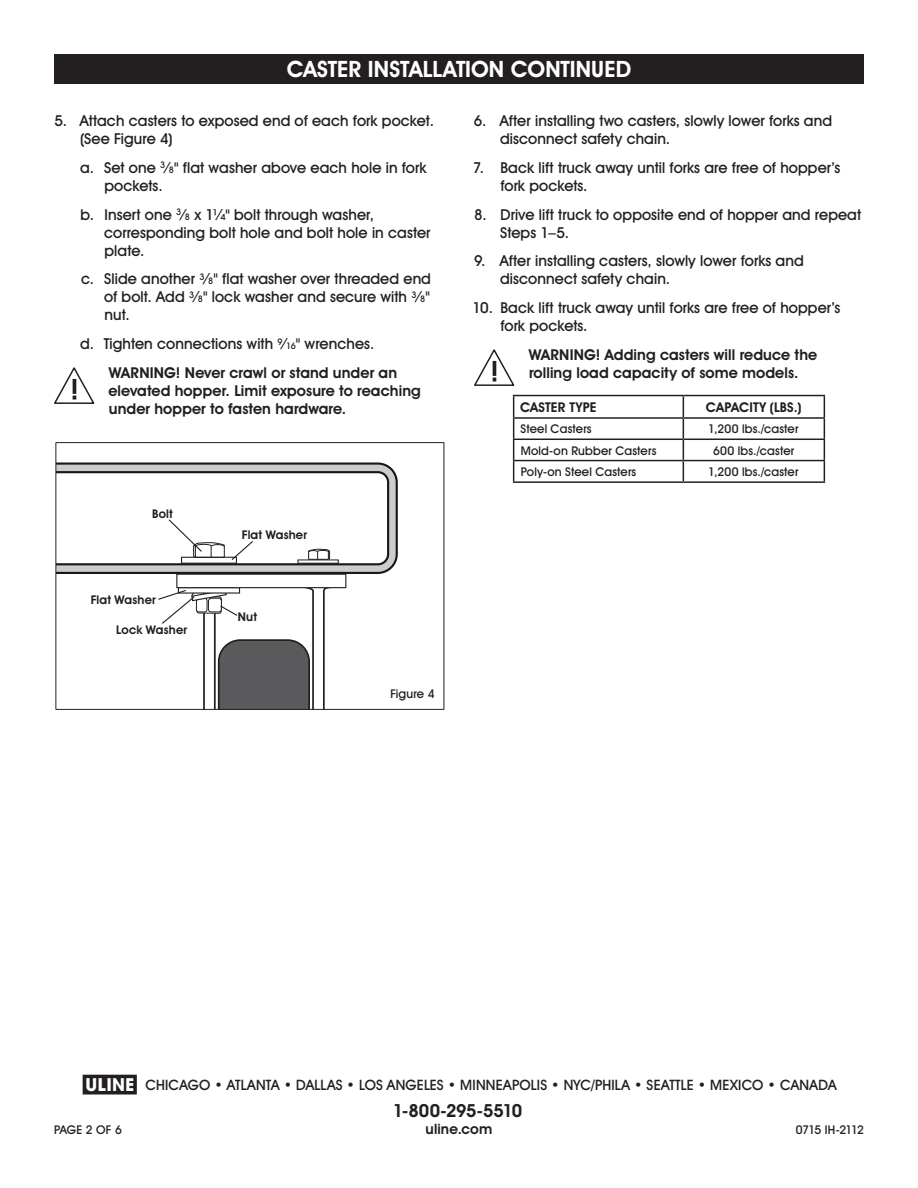
<style>
.page{position:relative;width:918px;height:1188px;background:#fff}
.page>*{position:absolute;margin:0;border:0;box-sizing:border-box;transform-origin:0 0}
.t1{font:700 22.5px "Uline Two Knine";letter-spacing:.005em;color:#fff}
.t2{font:700 18px "Uline Two Knine";letter-spacing:-.02em;color:#231f20}
.t3{font:15px/18px "Uline Two Knine";letter-spacing:.005em;color:#231f20}
.t4{font:700 15px/18px "Uline Two Knine";letter-spacing:.005em;color:#231f20}
.t5{font:14.25px "Uline Two Knine";letter-spacing:.01em;color:#231f20}
.t6{font:700 14.25px "Uline Two Knine";letter-spacing:.01em;color:#231f20}
.t7{font:700 13.5px "Uline Two Knine";letter-spacing:.01em;color:#231f20}
.t8{font:12px "Uline Two Knine";letter-spacing:.015em;color:#231f20}
.t9{font:700 12px "Uline Two Knine";letter-spacing:.015em;color:#231f20}
.t10{font:12px "Uline Two Knine";letter-spacing:-.055em;color:#231f20}
.s1{font-size:9px}
.s2{font-weight:700}
.s3{font-size:18px}
</style>
<div class="page">
<div style="left:54px;top:54px;width:810px;height:30px;background:#231f20"></div>
<hr style="left:513px;top:395px;width:170px;height:1px;background:#231f20">
<hr style="left:683px;top:395px;width:142px;height:1px;background:#231f20">
<hr style="left:513px;top:417px;width:170px;height:2px;background:#231f20">
<hr style="left:683px;top:417px;width:142px;height:2px;background:#231f20">
<hr style="left:513px;top:439px;width:170px;height:1px;background:#231f20">
<hr style="left:683px;top:439px;width:142px;height:1px;background:#231f20">
<hr style="left:513px;top:460px;width:170px;height:1px;background:#231f20">
<svg style="left:513px;top:396px;width:1px;height:85px"></svg>
<hr style="left:683px;top:460px;width:142px;height:1px;background:#231f20">
<svg style="left:683px;top:396px;width:1px;height:85px"></svg>
<svg style="left:824px;top:396px;width:1px;height:85px"></svg>
<hr style="left:513px;top:481px;width:170px;height:2px;background:#231f20">
<hr style="left:683px;top:481px;width:142px;height:2px;background:#231f20">
<svg style="left:54px;top:367px;width:40px;height:37px"></svg>
<svg style="left:474px;top:349px;width:40px;height:37px"></svg>
<div style="left:176px;top:574px;width:170px;height:14px;border:1px solid #231f20"></div>
<div style="left:56px;top:442px;width:388px;height:268px;border:1px solid #231f20"></div>
<svg style="left:56px;top:462px;width:342px;height:117px"></svg>
<svg style="left:157px;top:586px;width:176px;height:123px"></svg>
<h1 class="t1" style="left:287px;top:56px;width:346px">CASTER INSTALLATION CONTINUED</h1>
<p class="t3" style="left:80px;top:111px;width:355px;text-indent:-26px">5. Attach casters to exposed end of each fork pocket. (See Figure 4)</p>
<p class="t3" style="left:105px;top:158px;width:324px;text-indent:-24px">a. Set one <sup>3</sup>⁄<span class="s1">8</span>" flat washer above each hole in fork pockets.</p>
<p class="t3" style="left:104px;top:205px;width:328px;text-indent:-24px">b. Insert one <sup>3</sup>⁄<span class="s1">8</span> x 1¼" bolt through washer, corresponding bolt hole and bolt hole in caster plate.</p>
<p class="t3" style="left:104px;top:270px;width:328px;text-align:justify;text-indent:-23px">c. Slide another <sup>3</sup>⁄<span class="s1">8</span>" flat washer over threaded end of bolt. Add <sup>3</sup>⁄<span class="s1">8</span>" lock washer and secure with <sup>3</sup>⁄<span class="s1">8</span>" nut.</p>
<p class="t3" style="left:109px;top:329px;width:290px;line-height:28.8px;text-indent:-29px">d. Tighten connections with <sup>9</sup>⁄<span class="s1">16</span>" wrenches.<br><span class="s2">WARNING! Never crawl or stand under an</span></p>
<p class="t4" style="left:108px;top:382px;width:314px">elevated hopper. Limit exposure to reaching under hopper to fasten hardware.</p>
<p class="t3" style="left:500px;top:111px;width:334px;text-indent:-26px">6. After installing two casters, slowly lower forks and disconnect safety chain.</p>
<p class="t3" style="left:500px;top:158px;width:341px;text-indent:-27px">7. Back lift truck away until forks are free of hopper’s fork pockets.</p>
<p class="t3" style="left:500px;top:205px;width:363px;text-indent:-26px">8. Drive lift truck to opposite end of hopper and repeat<br>Steps 1–5.</p>
<p class="t3" style="left:500px;top:252px;width:305px;text-indent:-26px">9. After installing casters, slowly lower forks and disconnect safety chain.</p>
<p class="t3" style="left:500px;top:299px;width:341px;text-indent:-28px">10. Back lift truck away until forks are free of hopper’s fork pockets.</p>
<p class="t4" style="left:529px;top:346px;width:290px">WARNING! Adding casters will reduce the rolling load capacity of some models.</p>
<p class="t7" style="left:520px;top:399px;width:78px">CASTER TYPE</p>
<p class="t7" style="left:706px;top:399px;width:97px">CAPACITY (LBS.)</p>
<p class="t8" style="left:521px;top:422px;width:72px">Steel Casters</p>
<p class="t8" style="left:708px;top:422px;width:92px">1,200 lbs./caster</p>
<p class="t8" style="left:521px;top:443px;width:137px">Mold-on Rubber Casters</p>
<p class="t8" style="left:713px;top:443px;width:83px">600 lbs./caster</p>
<p class="t8" style="left:521px;top:464px;width:117px">Poly-on Steel Casters</p>
<p class="t8" style="left:708px;top:464px;width:92px">1,200 lbs./caster</p>
<p class="t9" style="left:152px;top:506px;width:22px">Bolt</p>
<p class="t9" style="left:91px;top:593px;width:67px">Flat Washer</p>
<p class="t9" style="left:116px;top:622px;width:72px">Lock Washer</p>
<p class="t9" style="left:242px;top:528px;width:67px">Flat Washer</p>
<p class="t9" style="left:238px;top:610px;width:21px">Nut</p>
<p class="t8" style="left:390px;top:686px;width:46px">Figure 4</p>
<p class="t5" style="left:83px;top:1076px;width:755px"><span class="s3">π</span> CHICAGO • ATLANTA • DALLAS • LOS ANGELES • MINNEAPOLIS • NYC/PHILA • SEATTLE • MEXICO • CANADA</p>
<p class="t2" style="left:393px;top:1099px;width:131px">1-800-295-5510</p>
<p class="t6" style="left:426px;top:1120px;width:68px">uline.com</p>
<p class="t8" style="left:54px;top:1122px;width:69px">PAGE 2 OF 6</p>
<p class="t10" style="left:796px;top:1122px;width:70px">0715 IH-2112</p>
</div>
